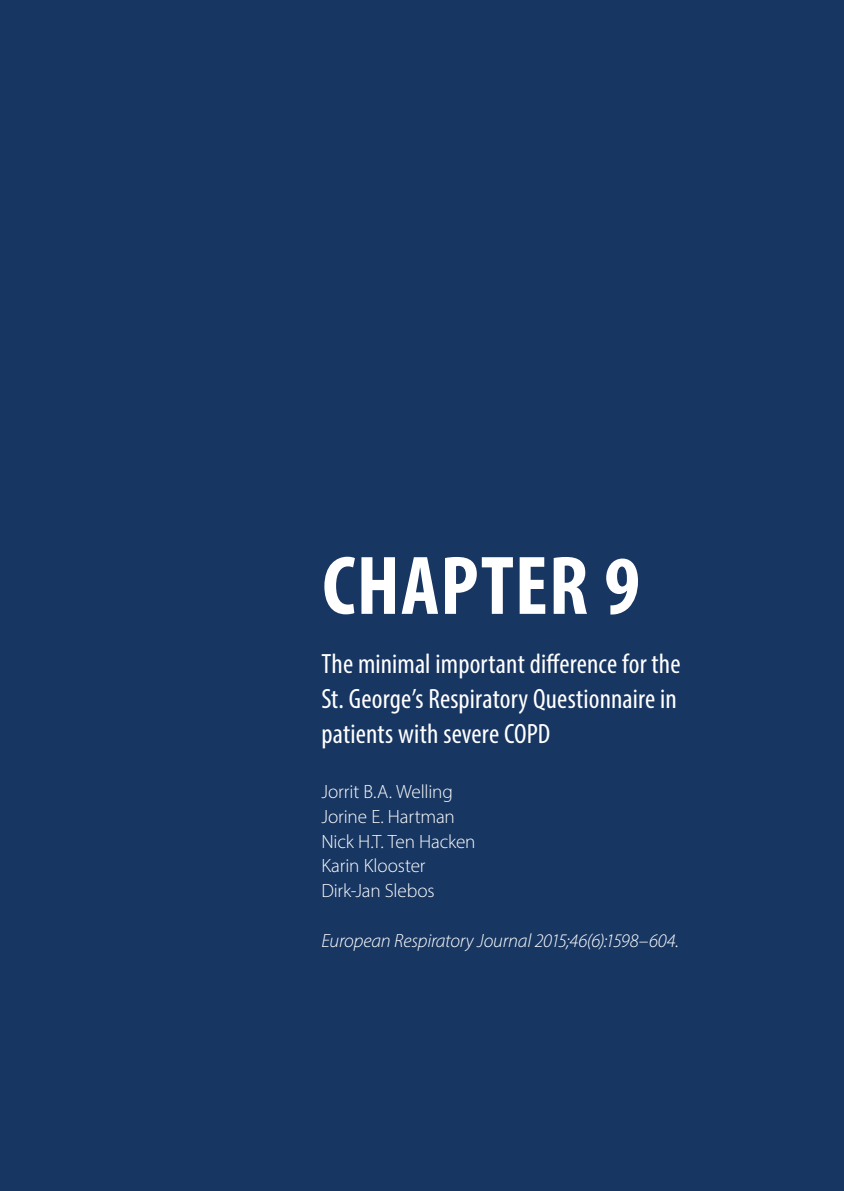
<style>
.page{position:relative;width:844px;height:1191px;background:#fff}
.page>*{position:absolute;margin:0;border:0;box-sizing:border-box;transform-origin:0 0}
.Hoofdstuk{font:700 condensed 84px "Myriad Pro";letter-spacing:.01em;color:#fff}
.Hoofdstuk_titel{font:condensed 28px/35px "Myriad Pro";letter-spacing:.005em;color:#fff}
.Hoofdstuk_auteurs{font:300 19.25px "Myriad Pro";letter-spacing:-.01em;color:#fff}
.Hoofdstuk_publicatie{font:italic 300 19.25px "Myriad Pro";letter-spacing:-.01em;color:#fff}
</style>
<div class="page">
<div style="left:0;top:0;width:843px;height:1191px;background:#183662"></div>
<p class="Hoofdstuk" style="left:322px;top:533px;width:319px">CHAPTER 9</p>
<p class="Hoofdstuk_titel" style="left:321px;top:646px;width:360px">The minimal important difference for the<br>St. George’s Respiratory Questionnaire in patients with severe COPD</p>
<p class="Hoofdstuk_auteurs" style="left:321px;top:779px;width:133px">Jorrit B.A. Welling</p>
<p class="Hoofdstuk_auteurs" style="left:321px;top:804px;width:135px">Jorine E. Hartman</p>
<p class="Hoofdstuk_auteurs" style="left:321px;top:829px;width:156px">Nick H.T. Ten Hacken</p>
<p class="Hoofdstuk_auteurs" style="left:321px;top:854px;width:106px">Karin Klooster</p>
<p class="Hoofdstuk_auteurs" style="left:321px;top:879px;width:115px">Dirk-Jan Slebos</p>
<p class="Hoofdstuk_publicatie" style="left:321px;top:929px;width:359px">European Respiratory Journal 2015;46(6):1598–604.</p>
</div>
